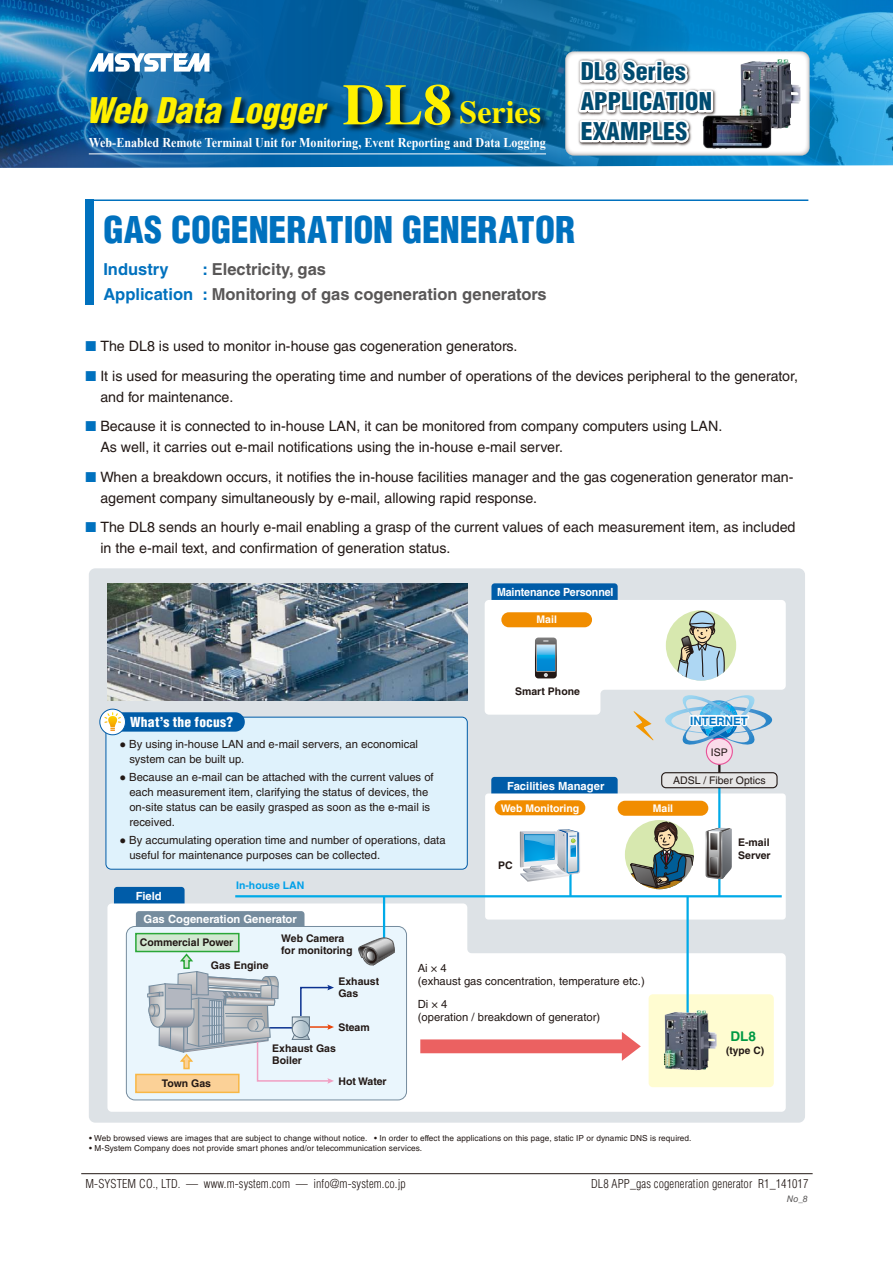
<style>
.page{position:relative;width:893px;height:1263px;background:#fff}
.page>*{position:absolute;margin:0;border:0;box-sizing:border-box;transform-origin:0 0}
.t1{font:900 condensed 36px "Helvetica LT Std";letter-spacing:-.005em;color:#0071be}
.t2{font:italic 900 condensed 34.5px "Helvetica LT Std";color:#fff100}
.t3{font:900 condensed 23.85px/29.8px "Helvetica LT Std";letter-spacing:.01em;color:#004b70}
.t4{font:700 16.5px "Helvetica LT Std";color:#595757}
.t5{font:700 16.5px "Helvetica LT Std";color:#0071be}
.t6{font:14.25px/21px "Helvetica LT Std";color:#221815}
.t7{font:700 13.5px "Times New Roman";color:#fff;scale:.9 1}
.t8{font:900 condensed 13.5px "Helvetica LT Std";letter-spacing:.02em;color:#fff}
.t9{font:700 13.5px "Helvetica LT Std";color:#094}
.t10{font:300 condensed 12px "Helvetica LT Std";letter-spacing:.01em;color:#221815}
.t11{font:700 11.55px "Helvetica LT Std";color:#0075c2}
.t12{font:11.25px/15px "Helvetica LT Std";color:#221815}
.t13{font:700 11.25px "Helvetica LT Std";color:#fff}
.t14{font:700 11.25px "Helvetica LT Std";color:#fff;scale:.95 1}
.t15{font:700 10.5px/12px "Helvetica LT Std";color:#221815}
.t16{font:700 10.5px "Helvetica LT Std";color:#fff}
.t17{font:10.5px "Helvetica LT Std";color:#221815}
.t18{font:700 10.5px "Helvetica LT Std";color:#00a0e9}
.t19{font:700 10.2px "Helvetica LT Std";color:#221815}
.t20{font:italic 9px "Helvetica LT Std";color:#595757}
.t21{font:8.25px "Helvetica LT Std";letter-spacing:.01em;color:#221815}
.s1{font-family:"Times LT Std";font-weight:700;font-style:normal;font-stretch:normal;font-size:57.9px}
.s2{font-family:"Times LT Std";font-weight:700;font-style:normal;font-stretch:normal;font-size:31.95px}
.s3{color:#0071be}
.s4{font-family:"Times New Roman"}
</style>
<div class="page">
<hr style="left:81px;top:1173px;width:732px;height:1px;background:#221815">
<img style="left:233px;top:0;width:303px;height:168px">
<img style="left:0;top:0;width:266px;height:167px">
<img style="left:536px;top:0;width:357px;height:167px">
<img style="left:341px;top:74px;width:129px;height:74px">
<img style="left:457px;top:94px;width:95px;height:46px">
<img style="left:84px;top:92px;width:255px;height:51px">
<hr style="left:89px;top:153px;width:457px;height:1px;background:#fff">
<svg style="left:89px;top:53px;width:120px;height:19px"></svg>
<svg style="left:565px;top:51px;width:245px;height:105px"></svg>
<img style="left:740px;top:59px;width:61px;height:70px">
<img style="left:725px;top:109px;width:53px;height:44px">
<img style="left:725px;top:113px;width:48px;height:38px">
<img style="left:574px;top:55px;width:151px;height:98px">
<svg style="left:575px;top:34px;width:140px;height:133px"></svg>
<div style="left:85px;top:200px;width:9px;height:105px;background:#0071be"></div>
<hr style="left:85px;top:199px;width:723px;height:2px;background:#0071be">
<div style="left:89px;top:568px;width:716px;height:555px;background:#dde2e6;border-radius:6px"></div>
<div style="left:491px;top:777px;width:127px;height:31px;background:#005ca8;border-radius:3px"></div>
<div style="left:485px;top:793px;width:301px;height:126px;background:#fff;border-radius:3px"></div>
<svg style="left:625px;top:821px;width:69px;height:68px"></svg>
<div style="left:114px;top:887px;width:71px;height:31px;background:#005ca8;border-radius:3px"></div>
<svg style="left:107px;top:903px;width:679px;height:209px;fill:#fff"></svg>
<div style="left:136px;top:911px;width:168px;height:31px;background:#758c9e;border-radius:3px"></div>
<div style="left:126px;top:926px;width:281px;height:174px;background:#eaf6fd;border-radius:9px"></div>
<div style="left:126px;top:926px;width:281px;height:174px;border:1px solid #758c9e;border-radius:9px"></div>
<div style="left:649px;top:994px;width:125px;height:93px;background:#fffcd1;border-radius:4px"></div>
<hr style="left:686px;top:896px;width:3px;height:138px;background:#00aae8">
<hr style="left:569px;top:866px;width:3px;height:30px;background:#00aae8">
<hr style="left:718px;top:782px;width:2px;height:114px;background:#00aae8">
<hr style="left:383px;top:896px;width:2px;height:48px;background:#00aae8">
<img style="left:664px;top:1010px;width:53px;height:60px">
<svg style="left:420px;top:1032px;width:221px;height:29px;background:#f5b3b3"></svg>
<svg style="left:520px;top:829px;width:60px;height:53px;background:#98c4db"></svg>
<svg style="left:147px;top:952px;width:187px;height:132px"></svg>
<svg style="left:292px;top:1020px;width:17px;height:17px"></svg>
<div style="left:292px;top:1020px;width:18px;height:18px;border:1px solid #627686;border-radius:50%"></div>
<img style="left:107px;top:583px;width:360px;height:117px">
<svg style="left:358px;top:936px;width:37px;height:30px"></svg>
<hr style="left:235px;top:895px;width:547px;height:2px;background:#00aae8">
<hr style="left:718px;top:724px;width:2px;height:58px;background:#221815">
<svg style="left:705px;top:828px;width:27px;height:51px"></svg>
<div style="left:491px;top:583px;width:127px;height:31px;background:#005ca8;border-radius:3px"></div>
<div style="left:706px;top:738px;width:26px;height:26px;background:#fadcea;border-radius:50%"></div>
<div style="left:706px;top:738px;width:27px;height:27px;border:1px solid #e85298;border-radius:50%"></div>
<div style="left:136px;top:933px;width:103px;height:18px;background:#d1e8d1"></div>
<div style="left:135px;top:933px;width:105px;height:19px;border:2px solid #2aa738"></div>
<div style="left:136px;top:1074px;width:103px;height:18px;background:#fbd197"></div>
<div style="left:135px;top:1074px;width:105px;height:19px;border:2px solid #f8b745"></div>
<div style="left:106px;top:717px;width:361px;height:152px;background:#dff2fc;border-radius:5px"></div>
<div style="left:106px;top:717px;width:362px;height:152px;border:1px solid #005ca8;border-radius:5px"></div>
<div style="left:110px;top:712px;width:135px;height:20px;background:#005ca8;border-radius:10px"></div>
<svg style="left:99px;top:708px;width:27px;height:27px"></svg>
<div style="left:495px;top:800px;width:90px;height:15px;background:#f18d00;border-radius:7px"></div>
<div style="left:618px;top:801px;width:90px;height:15px;background:#f18d00;border-radius:7px"></div>
<div style="left:662px;top:773px;width:115px;height:15px;background:#e6e6e6;border-radius:4px"></div>
<div style="left:661px;top:772px;width:117px;height:16px;border:1px solid #221815;border-radius:4px"></div>
<svg style="left:485px;top:600px;width:301px;height:148px"></svg>
<div style="left:501px;top:612px;width:91px;height:15px;background:#f18d00;border-radius:7px"></div>
<h2 class="t2" style="left:86px;top:88px;width:457px">Web Data Logger <span class="s1">DL8</span> <span class="s2">Series</span></h2>
<p class="t7" style="left:89px;top:133px;width:509px">Web-Enabled Remote Terminal Unit for Monitoring, Event Reporting and Data Logging</p>
<h3 class="t3" style="left:581px;top:57px;width:133px">DL8 Series<br>APPLICATION<br>EXAMPLES</h3>
<h1 class="t1" style="left:103px;top:207px;width:473px">GAS COGENERATION GENERATOR</h1>
<p class="t5" style="left:103px;top:259px;width:67px">Industry</p>
<p class="t4" style="left:202px;top:259px;width:125px"><span class="s3">:</span> Electricity, gas</p>
<p class="t4" style="left:103px;top:284px;width:445px"><span class="s3">Application :</span> Monitoring of gas cogeneration generators</p>
<p class="t6" style="left:85px;top:336px;width:433px"><span class="s3">■</span> The DL8 is used to monitor in-house gas cogeneration generators.</p>
<p class="t6" style="left:100px;top:365px;width:699px;text-indent:-15px"><span class="s3">■</span> It is used for measuring the operating time and number of operations of the devices peripheral to the generator, and for maintenance.</p>
<p class="t6" style="left:100px;top:416px;width:623px;text-indent:-15px"><span class="s3">■</span> Because it is connected to in-house LAN, it can be monitored from company computers using LAN.<br>As well, it carries out e-mail notifications using the in-house e-mail server.</p>
<p class="t6" style="left:100px;top:466px;width:695px;text-indent:-15px"><span class="s3">■</span> When a breakdown occurs, it notifies the in-house facilities manager and the gas cogeneration generator man&shy;agement company simultaneously by e-mail, allowing rapid response.</p>
<p class="t6" style="left:100px;top:517px;width:697px;text-indent:-15px"><span class="s3">■</span> The DL8 sends an hourly e-mail enabling a grasp of the current values of each measurement item, as included in the e-mail text, and confirmation of generation status.</p>
<p class="t14" style="left:497px;top:585px;width:124px">Maintenance Personnel</p>
<p class="t16" style="left:536px;top:613px;width:22px">Mail</p>
<p class="t15" style="left:515px;top:685px;width:66px">Smart Phone</p>
<p class="t8" style="left:130px;top:714px;width:105px">What’s the focus?</p>
<p class="t11" style="left:690px;top:713px;width:59px">INTERNET</p>
<p class="t12" style="left:129px;top:737px;width:290px;text-indent:-10px"><span class="s4">●</span> By using in-house LAN and e-mail servers, an economical system can be built up.</p>
<p class="t12" style="left:129px;top:770px;width:306px;text-indent:-10px"><span class="s4">●</span> Because an e-mail can be attached with the current values of each measurement item, clarifying the status of devices, the on-site status can be easily grasped as soon as the e-mail is received.</p>
<p class="t12" style="left:129px;top:833px;width:318px;text-indent:-10px"><span class="s4">●</span> By accumulating operation time and number of operations, data useful for maintenance purposes can be collected.</p>
<p class="t17" style="left:711px;top:746px;width:18px">ISP</p>
<p class="t17" style="left:673px;top:774px;width:94px">ADSL / Fiber Optics</p>
<p class="t13" style="left:507px;top:779px;width:99px">Facilities Manager</p>
<p class="t16" style="left:501px;top:802px;width:80px">Web Monitoring</p>
<p class="t16" style="left:653px;top:802px;width:22px">Mail</p>
<p class="t15" style="left:738px;top:835px;width:34px;line-height:13.5px">E-mail<br>Server</p>
<p class="t15" style="left:498px;top:859px;width:16px">PC</p>
<p class="t13" style="left:136px;top:889px;width:27px">Field</p>
<p class="t18" style="left:236px;top:879px;width:70px">In-house LAN</p>
<p class="t13" style="left:144px;top:912px;width:155px">Gas Cogeneration Generator</p>
<p class="t15" style="left:140px;top:936px;width:95px">Commercial Power</p>
<p class="t15" style="left:211px;top:959px;width:59px">Gas Engine</p>
<p class="t15" style="left:281px;top:932px;width:73px">Web Camera for monitoring</p>
<p class="t15" style="left:338px;top:975px;width:42px">Exhaust<br>Gas</p>
<p class="t15" style="left:338px;top:1021px;width:33px">Steam</p>
<p class="t15" style="left:162px;top:1077px;width:51px">Town Gas</p>
<p class="t15" style="left:272px;top:1042px;width:65px">Exhaust Gas<br>Boiler</p>
<p class="t15" style="left:338px;top:1075px;width:50px">Hot Water</p>
<p class="t12" style="left:418px;top:961px;width:228px;line-height:13.5px">Ai × 4<br>(exhaust gas concentration, temperature etc.)</p>
<p class="t12" style="left:418px;top:997px;width:184px;line-height:13.5px">Di × 4<br>(operation / breakdown of generator)</p>
<p class="t21" style="left:89px;top:1133px;width:604px">• Web browsed views are images that are subject to change without notice. • In order to effect the applications on this page, static IP or dynamic DNS is required.</p>
<p class="t21" style="left:89px;top:1143px;width:334px">• M-System Company does not provide smart phones and/or telecommunication services.</p>
<p class="t9" style="left:730px;top:1028px;width:27px">DL8</p>
<p class="t19" style="left:726px;top:1044px;width:39px">(type C)</p>
<p class="t10" style="left:85px;top:1176px;width:322px">M-SYSTEM CO., LTD. — www.m-system.com — info@m-system.co.jp</p>
<p class="t10" style="left:591px;top:1176px;width:219px">DL8 APP_gas cogeneration generator R1_141017</p>
<p class="t20" style="left:787px;top:1194px;width:23px">No_8</p>
</div>
